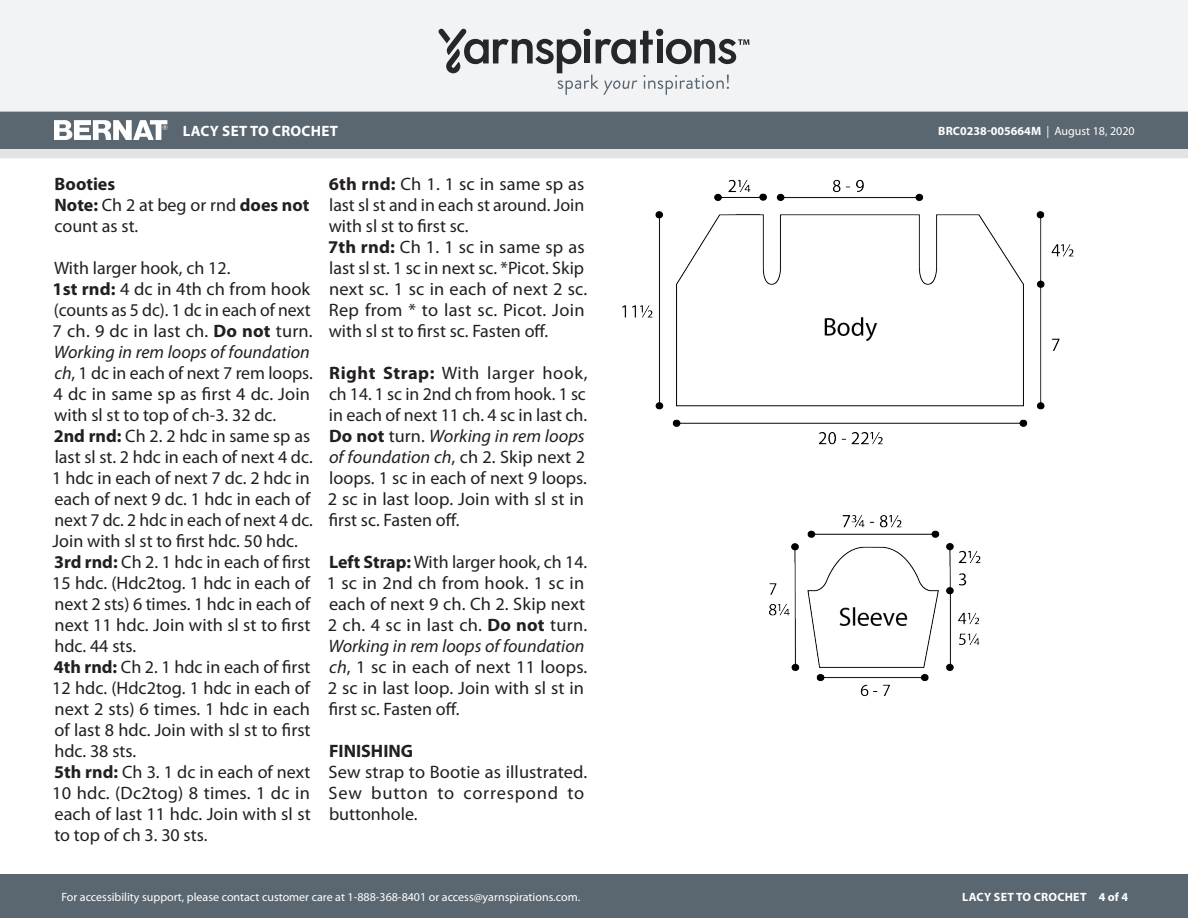
<style>
.page{position:relative;width:1188px;height:918px;background:#fff}
.page>*{position:absolute;margin:0;border:0;box-sizing:border-box;transform-origin:0 0}
.Body_-__Color_coded{font:18px/21px "Myriad Pro";color:#231f20}
.Body_-__With_auto_st{font:18px/21px "Myriad Pro";letter-spacing:.01em;color:#231f20}
.SIZES_-_Color_Coded{font:700 18px "Myriad Pro";color:#231f20}
.t1{font:700 15px "Myriad Pro";letter-spacing:.02em;color:#fff}
.t2{font:12px "Myriad Pro";color:#fff}
.t3{font:700 12px "Myriad Pro";letter-spacing:.01em;color:#fff}
.s1{font-weight:400}
.s2{font-weight:700}
.s3{font-style:italic}
</style>
<div class="page">
<div style="left:0;top:875px;width:1188px;height:43px;background:#5a6670"></div>
<div style="left:0;top:149px;width:1188px;height:9px;background:#e4e3e3"></div>
<div style="left:0;top:111px;width:1188px;height:38px;background:#5a6670"></div>
<div style="left:0;top:0;width:1188px;height:112px;background:#f2f3f4"></div>
<svg style="left:438px;top:29px;width:311px;height:66px"></svg>
<svg style="left:54px;top:120px;width:113px;height:20px"></svg>
<img style="left:622px;top:179px;width:452px;height:266px">
<img style="left:768px;top:515px;width:213px;height:182px">
<p class="t1" style="left:183px;top:121px;width:157px">LACY SET TO CROCHET</p>
<p class="t3" style="left:938px;top:123px;width:198px">BRC0238-005664M <span class="s1">| August 18, 2020</span></p>
<p class="SIZES_-_Color_Coded" style="left:55px;top:172px;width:62px">Booties</p>
<p class="Body_-__Color_coded" style="left:55px;top:195px;width:257px"><span class="s2">Note:</span> Ch 2 at beg or rnd <span class="s2">does not </span>count as st.</p>
<p class="Body_-__Color_coded" style="left:54px;top:258px;width:178px">With larger hook, ch 12.</p>
<p class="Body_-__Color_coded" style="left:53px;top:279px;width:262px"><span class="s2">1st rnd:</span> 4 dc in 4th ch from hook (counts as 5 dc). 1 dc in each of next<br>7 ch. 9 dc in last ch. <span class="s2">Do not</span> turn.<br><span class="s3">Working in rem loops of foundation ch</span>, 1 dc in each of next 7 rem loops.<br>4 dc in same sp as first 4 dc. Join with sl st to top of ch-3. 32 dc.</p>
<p class="Body_-__Color_coded" style="left:52px;top:426px;width:262px"><span class="s2">2nd rnd:</span> Ch 2. 2 hdc in same sp as last sl st. 2 hdc in each of next 4 dc.<br>1 hdc in each of next 7 dc. 2 hdc in each of next 9 dc. 1 hdc in each of next 7 dc. 2 hdc in each of next 4 dc.<br>Join with sl st to first hdc. 50 hdc.</p>
<p class="Body_-__Color_coded" style="left:52px;top:552px;width:260px;text-align:justify"><span class="s2">3rd rnd:</span> Ch 2. 1 hdc in each of first 15 hdc. (Hdc2tog. 1 hdc in each of next 2 sts) 6 times. 1 hdc in each of next 11 hdc. Join with sl st to first hdc. 44 sts.</p>
<p class="Body_-__Color_coded" style="left:52px;top:657px;width:260px;text-align:justify"><span class="s2">4th rnd:</span> Ch 2. 1 hdc in each of first 12 hdc. (Hdc2tog. 1 hdc in each of next 2 sts) 6 times. 1 hdc in each of last 8 hdc. Join with sl st to first hdc. 38 sts.</p>
<p class="Body_-__Color_coded" style="left:52px;top:762px;width:260px;text-align:justify"><span class="s2">5th rnd:</span> Ch 3. 1 dc in each of next 10 hdc. (Dc2tog) 8 times. 1 dc in each of last 11 hdc. Join with sl st to top of ch 3. 30 sts.</p>
<p class="Body_-__Color_coded" style="left:329px;top:174px;width:257px;text-align:justify"><span class="s2">6th rnd:</span> Ch 1. 1 sc in same sp as last sl st and in each st around. Join with sl st to first sc.</p>
<p class="Body_-__Color_coded" style="left:328px;top:237px;width:261px"><span class="s2">7th rnd:</span> Ch 1. 1 sc in same sp as last sl st. 1 sc in next sc. *Picot. Skip next sc. 1 sc in each of next 2 sc.<br>Rep from * to last sc. Picot. Join with sl st to first sc. Fasten off.</p>
<p class="Body_-__Color_coded" style="left:328px;top:363px;width:261px"><span class="s2">Right Strap:</span> With larger hook, ch 14. 1 sc in 2nd ch from hook. 1 sc in each of next 11 ch. 4 sc in last ch.<br><span class="s2">Do not</span> turn. <span class="s3">Working in rem loops of foundation ch</span>, ch 2. Skip next 2 loops. 1 sc in each of next 9 loops.<br>2 sc in last loop. Join with sl st in first sc. Fasten off.</p>
<p class="Body_-__With_auto_st" style="left:327px;top:552px;width:262px"><span class="s2">Left Strap:</span> With larger hook, ch 14.<br>1 sc in 2nd ch from hook. 1 sc in each of next 9 ch. Ch 2. Skip next<br>2 ch. 4 sc in last ch. <span class="s2">Do not</span> turn.<br><span class="s3">Working in rem loops of foundation ch</span>, 1 sc in each of next 11 loops.<br>2 sc in last loop. Join with sl st in first sc. Fasten off.</p>
<p class="SIZES_-_Color_Coded" style="left:329px;top:739px;width:86px">FINISHING</p>
<p class="Body_-__Color_coded" style="left:329px;top:762px;width:260px">Sew strap to Bootie as illustrated.<br>Sew button to correspond to buttonhole.</p>
<p class="t2" style="left:61px;top:890px;width:520px">For accessibility support, please contact customer care at 1-888-368-8401 or access@yarnspirations.com.</p>
<p class="t3" style="left:962px;top:889px;width:167px">LACY SET TO CROCHET 4 of 4</p>
</div>
